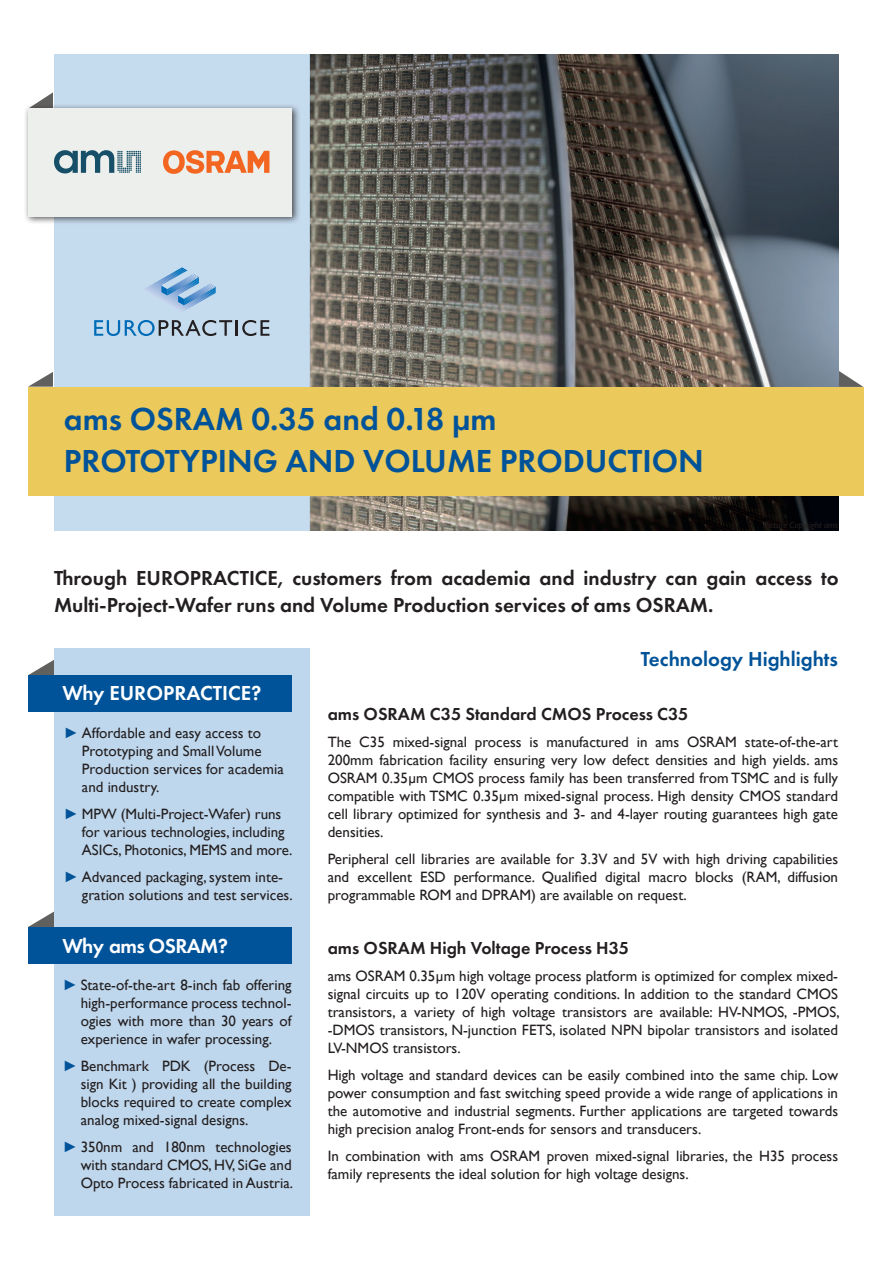
<style>
.page{position:relative;width:893px;height:1263px;background:#fff}
.page>*{position:absolute;margin:0;border:0;box-sizing:border-box;transform-origin:0 0}
.Important_text{font:600 33px "Futura PT";color:#015399}
.Important_text-2{font:600 21px/27px "Futura PT";color:#231f20}
.Header_Futura_14{font:600 21px "Futura PT";color:#015399}
._18_Header_Calibri{font:600 21px "Futura PT";color:#fff}
._18_Header_Calibri-2{font:600 21px "Futura PT";letter-spacing:-.02em;color:#fff}
.Important_text_Futura_12{font:600 18px "Futura PT";color:#231f20}
.Body_text_Gills_10{font:15px/18px "Gill Sans";color:#231f20;text-align:justify}
.Table_Gills_8_on_10{font:italic 9px "Gill Sans";color:#231f20}
.s1{font-family:"Gill Sans Nova";color:#015399}
</style>
<div class="page">
<svg style="left:35px;top:92px;width:18px;height:12px"></svg>
<svg style="left:28px;top:372px;width:25px;height:15px"></svg>
<svg style="left:839px;top:371px;width:24px;height:16px"></svg>
<img style="left:310px;top:54px;width:529px;height:477px">
<div style="left:54px;top:54px;width:256px;height:477px;background:#bfd7ed"></div>
<svg style="left:28px;top:911px;width:26px;height:16px"></svg>
<svg style="left:28px;top:660px;width:26px;height:15px"></svg>
<div style="left:54px;top:648px;width:256px;height:567px;background:#bfd7ed"></div>
<div style="left:28px;top:675px;width:264px;height:36px;background:#015399"></div>
<div style="left:24px;top:104px;width:276px;height:121px;background:#231f20;opacity:.75"></div>
<div style="left:28px;top:108px;width:264px;height:108px;background:#edefec"></div>
<svg style="left:54px;top:150px;width:87px;height:23px"></svg>
<svg style="left:163px;top:150px;width:106px;height:24px"></svg>
<div style="left:28px;top:927px;width:264px;height:36px;background:#015399"></div>
<div style="left:28px;top:387px;width:835px;height:108px;background:#ebc95a"></div>
<svg style="left:94px;top:320px;width:175px;height:16px"></svg>
<svg style="left:147px;top:267px;width:69px;height:43px"></svg>
<p class="Important_text" style="left:64px;top:398px;width:434px">ams OSRAM 0.35 and 0.18 µm</p>
<p class="Important_text" style="left:64px;top:440px;width:641px">PROTOTYPING AND VOLUME PRODUCTION</p>
<p class="Table_Gills_8_on_10" style="left:764px;top:520px;width:75px">Picture Copyright ams</p>
<p class="Important_text-2" style="left:54px;top:564px;width:786px">Through EUROPRACTICE, customers from academia and industry can gain access to<br>Multi-Project-Wafer runs and Volume Production services of ams OSRAM.</p>
<p class="Header_Futura_14" style="left:641px;top:646px;width:199px">Technology Highlights</p>
<p class="Important_text_Futura_12" style="left:328px;top:703px;width:362px">ams OSRAM C35 Standard CMOS Process C35</p>
<p class="Body_text_Gills_10" style="left:328px;top:733px;width:512px">The C35 mixed-signal process is manufactured in ams OSRAM state-of-the-art 200mm fabrication facility ensuring very low defect densities and high yields. ams OSRAM 0.35µm CMOS process family has been transferred from TSMC and is fully compatible with TSMC 0.35µm mixed-signal process. High density CMOS standard cell library optimized for synthesis and 3- and 4-layer routing guarantees high gate densities.</p>
<p class="Body_text_Gills_10" style="left:328px;top:850px;width:512px">Peripheral cell libraries are available for 3.3V and 5V with high driving capabilities and excellent ESD performance. Qualified digital macro blocks (RAM, diffusion programmable ROM and DPRAM) are available on request.</p>
<p class="Important_text_Futura_12" style="left:328px;top:937px;width:303px">ams OSRAM High Voltage Process H35</p>
<p class="Body_text_Gills_10" style="left:328px;top:967px;width:513px">ams OSRAM 0.35µm high voltage process platform is optimized for complex mixed&shy;signal circuits up to 120V operating conditions. In addition to the standard CMOS transistors, a variety of high voltage transistors are available: HV-NMOS, -PMOS, -DMOS transistors, N-junction FETS, isolated NPN bipolar transistors and isolated LV-NMOS transistors.</p>
<p class="Body_text_Gills_10" style="left:328px;top:1066px;width:512px">High voltage and standard devices can be easily combined into the same chip. Low power consumption and fast switching speed provide a wide range of applications in the automotive and industrial segments. Further applications are targeted towards high precision analog Front-ends for sensors and transducers.</p>
<p class="Body_text_Gills_10" style="left:328px;top:1147px;width:512px">In combination with ams OSRAM proven mixed-signal libraries, the H35 process family represents the ideal solution for high voltage designs.</p>
<p class="_18_Header_Calibri" style="left:63px;top:680px;width:200px">Why EUROPRACTICE?</p>
<p class="Body_text_Gills_10" style="left:82px;top:724px;width:203px;text-align:left;text-indent:-18px"><span class="s1">►</span> Affordable and easy access to<br>Prototyping and Small Volume<br>Production services for academia and industry.</p>
<p class="Body_text_Gills_10" style="left:82px;top:805px;width:212px;text-align:left;text-indent:-18px"><span class="s1">►</span> MPW (Multi-Project-Wafer) runs for various technologies, including<br>ASICs, Photonics, MEMS and more.</p>
<p class="Body_text_Gills_10" style="left:82px;top:868px;width:212px;text-indent:-18px"><span class="s1">►</span> Advanced packaging, system inte&shy;gration solutions and test services.</p>
<p class="_18_Header_Calibri-2" style="left:62px;top:933px;width:167px">Why ams OSRAM?</p>
<p class="Body_text_Gills_10" style="left:81px;top:976px;width:212px;text-indent:-18px"><span class="s1">►</span> State-of-the-art 8-inch fab offering high-performance process technol&shy;ogies with more than 30 years of experience in wafer processing.</p>
<p class="Body_text_Gills_10" style="left:81px;top:1057px;width:212px;text-indent:-18px"><span class="s1">►</span> Benchmark PDK (Process De&shy;sign Kit ) providing all the building blocks required to create complex analog mixed-signal designs.</p>
<p class="Body_text_Gills_10" style="left:81px;top:1138px;width:214px;text-indent:-18px"><span class="s1">►</span> 350nm and 180nm technologies with standard CMOS, HV, SiGe and Opto Process fabricated in Austria.</p>
</div>
